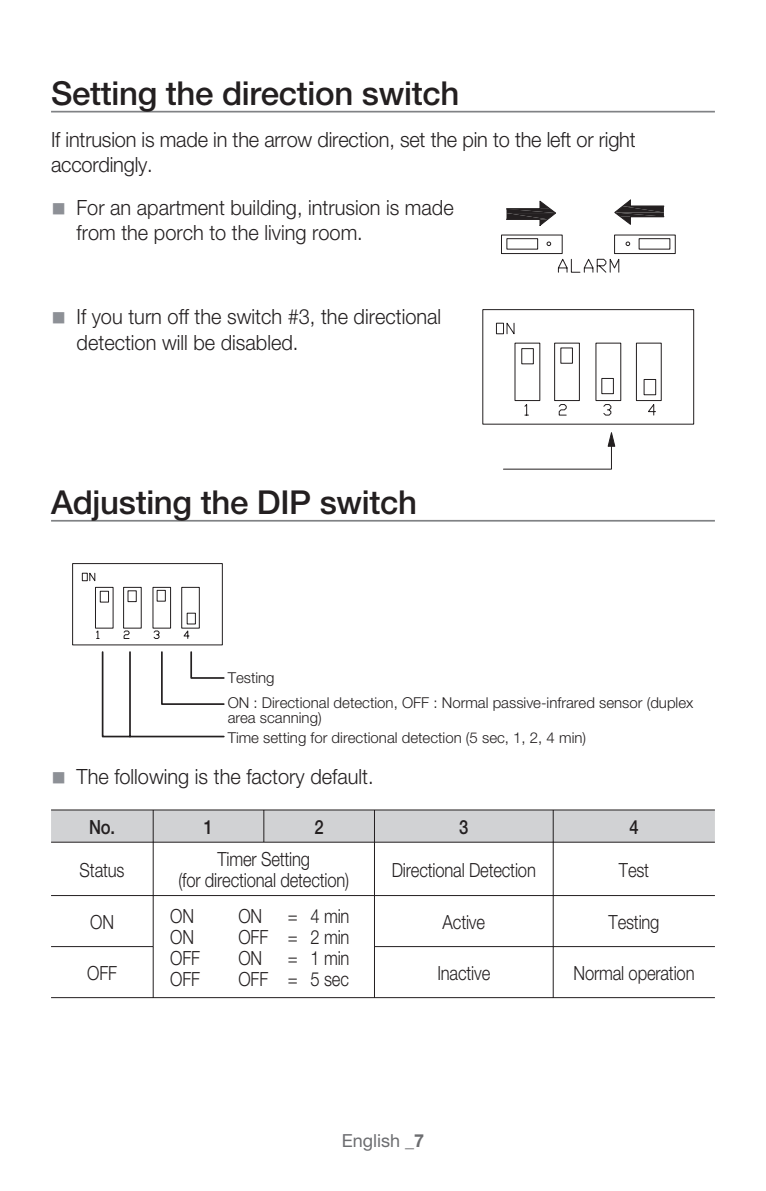
<style>
.page{position:relative;width:766px;height:1191px;background:#fff}
.page>*{position:absolute;margin:0;border:0;box-sizing:border-box;transform-origin:0 0}
.t1{font:500 33px "Helvetica Neue cp";letter-spacing:-.01em;color:#231f20}
.t2{font:300 21px/25.2px "Helvetica Neue cp";color:#231f20;scale:.95 1}
.t3{font:300 19.5px/21px "Helvetica Neue cp";letter-spacing:-.01em;color:#231f20;text-align:center;scale:.85 1}
.t4{font:500 19.5px "Helvetica Neue cp";color:#231f20;scale:.85 1}
.t5{font:18px "Helvetica Neue cp";color:#6c6d70}
.t6{font:18px "SI Icon.HR755";color:#8d9096}
.t7{font:300 15px/24.9px "Helvetica Neue cp";color:#231f20}
.s1{font-weight:700}
</style>
<div class="page">
<hr style="left:51px;top:111px;width:663px;height:1px;background:#808285">
<hr style="left:51px;top:520px;width:663px;height:1px;background:#808285">
<div style="left:51px;top:810px;width:663px;height:31px;background:#d1d2d4"></div>
<hr style="left:51px;top:809px;width:213px;height:1px;background:#231f20">
<hr style="left:153px;top:810px;width:1px;height:31px;background:#231f20">
<hr style="left:264px;top:809px;width:110px;height:1px;background:#231f20">
<hr style="left:51px;top:841px;width:213px;height:1px;background:#231f20">
<hr style="left:153px;top:842px;width:1px;height:53px;background:#231f20">
<hr style="left:264px;top:841px;width:110px;height:1px;background:#231f20">
<hr style="left:51px;top:895px;width:213px;height:1px;background:#231f20">
<hr style="left:153px;top:896px;width:1px;height:50px;background:#231f20">
<hr style="left:264px;top:895px;width:110px;height:1px;background:#231f20">
<hr style="left:51px;top:946px;width:102px;height:1px;background:#231f20">
<hr style="left:153px;top:947px;width:1px;height:50px;background:#231f20">
<hr style="left:51px;top:997px;width:102px;height:1px;background:#231f20">
<hr style="left:263px;top:810px;width:1px;height:31px;background:#231f20">
<hr style="left:374px;top:810px;width:1px;height:31px;background:#231f20">
<hr style="left:374px;top:842px;width:1px;height:53px;background:#231f20">
<hr style="left:374px;top:896px;width:1px;height:50px;background:#231f20">
<hr style="left:374px;top:809px;width:340px;height:1px;background:#231f20">
<hr style="left:552px;top:810px;width:1px;height:31px;background:#231f20">
<hr style="left:374px;top:841px;width:340px;height:1px;background:#231f20">
<hr style="left:552px;top:842px;width:1px;height:53px;background:#231f20">
<hr style="left:374px;top:895px;width:340px;height:1px;background:#231f20">
<hr style="left:552px;top:896px;width:1px;height:50px;background:#231f20">
<hr style="left:374px;top:946px;width:179px;height:1px;background:#231f20">
<hr style="left:374px;top:947px;width:1px;height:50px;background:#231f20">
<hr style="left:553px;top:946px;width:161px;height:1px;background:#231f20">
<hr style="left:552px;top:947px;width:1px;height:50px;background:#231f20">
<hr style="left:153px;top:997px;width:400px;height:1px;background:#231f20">
<hr style="left:553px;top:997px;width:161px;height:1px;background:#231f20">
<svg style="left:501px;top:199px;width:175px;height:74px"></svg>
<svg style="left:72px;top:563px;width:153px;height:175px"></svg>
<svg style="left:482px;top:309px;width:213px;height:161px"></svg>
<h1 class="t1" style="left:51px;top:81px;width:409px">Setting the direction switch</h1>
<p class="t2" style="left:51px;top:129px;width:616px">If intrusion is made in the arrow direction, set the pin to the left or right accordingly.</p>
<p class="t2" style="left:77px;top:196px;width:398px">For an apartment building, intrusion is made from the porch to the living room.</p>
<p class="t6" style="left:51px;top:198px;width:17px">■</p>
<p class="t6" style="left:51px;top:308px;width:17px">■</p>
<p class="t2" style="left:77px;top:306px;width:385px">If you turn off the switch #3, the directional detection will be disabled.</p>
<h1 class="t1" style="left:51px;top:490px;width:367px">Adjusting the DIP switch</h1>
<p class="t6" style="left:51px;top:767px;width:17px">■</p>
<p class="t7" style="left:227px;top:666px;width:467px">Testing<br>ON : Directional detection, OFF : Normal passive-infrared sensor (duplex</p>
<p class="t7" style="left:227px;top:708px;width:360px;line-height:20.4px">area scanning)<br>Time setting for directional detection (5 sec, 1, 2, 4 min)</p>
<p class="t2" style="left:77px;top:766px;width:314px">The following is the factory default.</p>
<p class="t4" style="left:89px;top:819px;width:32px">No.</p>
<p class="t4" style="left:204px;top:819px;width:12px">1</p>
<p class="t4" style="left:314px;top:819px;width:12px">2</p>
<p class="t4" style="left:459px;top:819px;width:12px">3</p>
<p class="t4" style="left:629px;top:819px;width:12px">4</p>
<p class="t3" style="left:80px;top:860px;width:54px">Status</p>
<p class="t3" style="left:178px;top:850px;width:202px">Timer Setting<br>(for directional detection)</p>
<p class="t3" style="left:391px;top:860px;width:171px">Directional Detection</p>
<p class="t3" style="left:618px;top:860px;width:37px">Test</p>
<p class="t3" style="left:90px;top:913px;width:29px">ON</p>
<p class="t3" style="left:170px;top:907px;width:29px">ON</p>
<p class="t3" style="left:238px;top:907px;width:29px">ON</p>
<p class="t3" style="left:287px;top:907px;width:74px">= 4 min</p>
<p class="t3" style="left:170px;top:928px;width:29px">ON</p>
<p class="t3" style="left:238px;top:928px;width:132px">OFF = 2 min</p>
<p class="t3" style="left:170px;top:949px;width:37px">OFF</p>
<p class="t3" style="left:238px;top:949px;width:29px">ON</p>
<p class="t3" style="left:287px;top:949px;width:74px">= 1 min</p>
<p class="t3" style="left:170px;top:970px;width:37px">OFF</p>
<p class="t3" style="left:238px;top:970px;width:131px">OFF = 5 sec</p>
<p class="t3" style="left:442px;top:913px;width:51px">Active</p>
<p class="t3" style="left:608px;top:913px;width:61px">Testing</p>
<p class="t3" style="left:87px;top:964px;width:37px">OFF</p>
<p class="t3" style="left:437px;top:964px;width:64px">Inactive</p>
<p class="t3" style="left:573px;top:964px;width:144px">Normal operation</p>
<p class="t5" style="left:342px;top:1134px;width:84px">English <span class="s1">_7</span></p>
</div>
